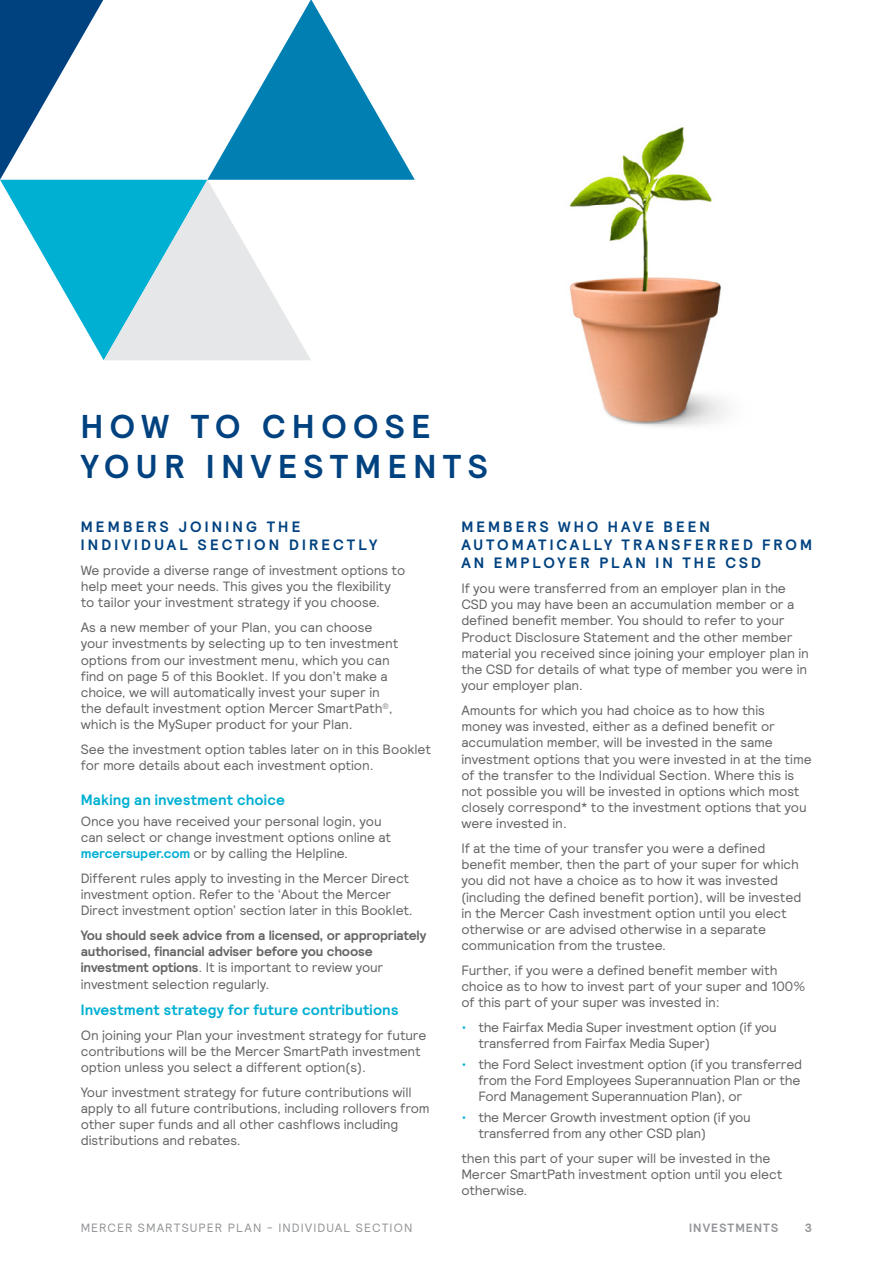
<style>
.page{position:relative;width:893px;height:1263px;background:#fff}
.page>*{position:absolute;margin:0;border:0;box-sizing:border-box;transform-origin:0 0}
.t1{font:700 33px/39.6px "Relative";letter-spacing:.2em;color:#004280}
.t2{font:700 15px/18px "Relative";letter-spacing:.205em;color:#004280}
.t3{font:700 15px "Relative";letter-spacing:.01em;color:#00b0d3}
.t4{font:13.5px/16.2px "Relative";letter-spacing:-.01em;color:#636466}
.t5{font:700 13.5px/16.2px "Relative";letter-spacing:-.015em;color:#636466}
.t6{font:12px "Relative";letter-spacing:.09em;color:#939598}
.t7{font:700 12px "Relative";letter-spacing:.09em;color:#939598}
.s1{font-weight:700;color:#00b0d3}
.s2{font-weight:400}
.s3{color:#00b0d3}
</style>
<div class="page">
<svg style="left:0;top:0;width:415px;height:360px"></svg>
<img style="left:569px;top:127px;width:158px;height:300px">
<h1 class="t1" style="left:81px;top:407px;width:408px">HOW TO CHOOSE<br>YOUR INVESTMENTS</h1>
<p class="t2" style="left:81px;top:518px;width:298px">MEMBERS JOINING THE<br>INDIVIDUAL SECTION DIRECTLY</p>
<p class="t4" style="left:81px;top:562px;width:326px">We provide a diverse range of investment options to help meet your needs. This gives you the flexibility to tailor your investment strategy if you choose.</p>
<p class="t4" style="left:81px;top:619px;width:319px">As a new member of your Plan, you can choose your investments by selecting up to ten investment options from our investment menu, which you can find on page 5 of this Booklet. If you don’t make a choice, we will automatically invest your super in the default investment option Mercer SmartPath<sup>®</sup>, which is the MySuper product for your Plan.</p>
<p class="t4" style="left:81px;top:741px;width:352px">See the investment option tables later on in this Booklet for more details about each investment option.</p>
<p class="t3" style="left:81px;top:790px;width:206px">Making an investment choice</p>
<p class="t4" style="left:81px;top:812px;width:312px">Once you have received your personal login, you can select or change investment options online at <span class="s1">mercersuper.com</span> or by calling the Helpline.</p>
<p class="t4" style="left:81px;top:869px;width:333px">Different rules apply to investing in the Mercer Direct investment option. Refer to the ‘About the Mercer<br>Direct investment option’ section later in this Booklet.</p>
<p class="t5" style="left:81px;top:927px;width:347px">You should seek advice from a licensed, or appropriately authorised, financial adviser before you choose investment options<span class="s2">. It is important to review your investment selection regularly.</span></p>
<p class="t3" style="left:81px;top:1000px;width:319px">Investment strategy for future contributions</p>
<p class="t4" style="left:81px;top:1026px;width:347px">On joining your Plan your investment strategy for future contributions will be the Mercer SmartPath investment option unless you select a different option(s).</p>
<p class="t4" style="left:81px;top:1083px;width:350px">Your investment strategy for future contributions will apply to all future contributions, including rollovers from other super funds and all other cashflows including distributions and rebates.</p>
<p class="t2" style="left:461px;top:518px;width:352px">MEMBERS WHO HAVE BEEN<br>AUTOMATICALLY TRANSFERRED FROM<br>AN EMPLOYER PLAN IN THE CSD</p>
<p class="t4" style="left:461px;top:580px;width:349px">If you were transferred from an employer plan in the CSD you may have been an accumulation member or a defined benefit member. You should to refer to your Product Disclosure Statement and the other member material you received since joining your employer plan in the CSD for details of what type of member you were in your employer plan.</p>
<p class="t4" style="left:461px;top:702px;width:352px">Amounts for which you had choice as to how this<br>money was invested, either as a defined benefit or accumulation member, will be invested in the same investment options that you were invested in at the time of the transfer to the Individual Section. Where this is not possible you will be invested in options which most closely correspond* to the investment options that you were invested in.</p>
<p class="t4" style="left:461px;top:840px;width:342px">If at the time of your transfer you were a defined benefit member, then the part of your super for which you did not have a choice as to how it was invested (including the defined benefit portion), will be invested in the Mercer Cash investment option until you elect otherwise or are advised otherwise in a separate communication from the trustee.</p>
<p class="t4" style="left:461px;top:962px;width:345px">Further, if you were a defined benefit member with choice as to how to invest part of your super and 100% of this part of your super was invested in:</p>
<p class="t4" style="left:478px;top:1019px;width:300px;text-indent:-17px"><span class="s3">•</span> the Fairfax Media Super investment option (if you transferred from Fairfax Media Super)</p>
<p class="t4" style="left:478px;top:1055px;width:325px;text-indent:-17px"><span class="s3">•</span> the Ford Select investment option (if you transferred from the Ford Employees Superannuation Plan or the<br>Ford Management Superannuation Plan), or</p>
<p class="t4" style="left:478px;top:1108px;width:274px;text-indent:-17px"><span class="s3">•</span> the Mercer Growth investment option (if you transferred from any other CSD plan)</p>
<p class="t4" style="left:461px;top:1149px;width:322px">then this part of your super will be invested in the<br>Mercer SmartPath investment option until you elect otherwise.</p>
<p class="t6" style="left:81px;top:1220px;width:333px">MERCER SMARTSUPER PLAN - INDIVIDUAL SECTION</p>
<p class="t7" style="left:689px;top:1220px;width:90px">INVESTMENTS</p>
<p class="t7" style="left:805px;top:1220px;width:9px">3</p>
</div>
